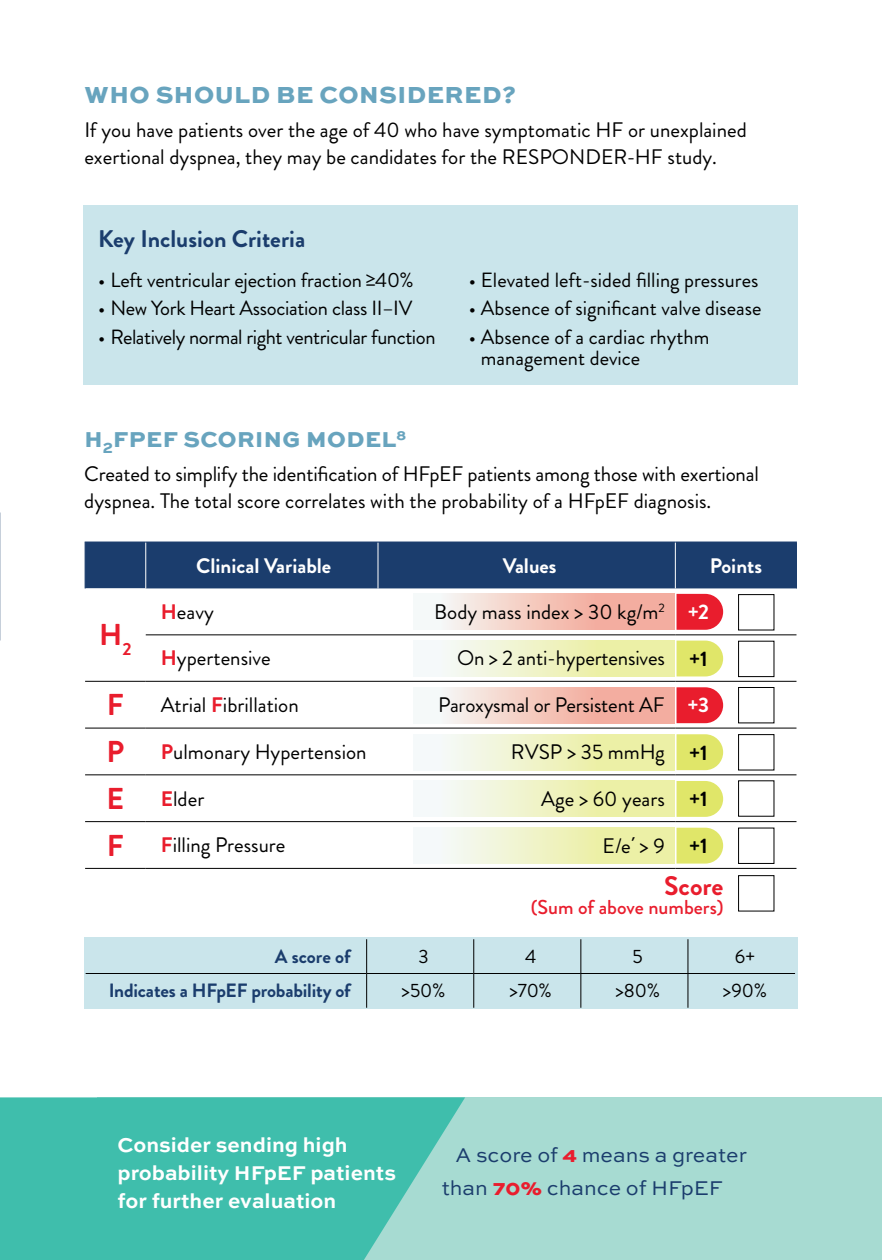
<style>
.page{position:relative;width:882px;height:1260px;background:#fff}
.page>*{position:absolute;margin:0;border:0;box-sizing:border-box;transform-origin:0 0}
.t1{font:700 30.1px "Brandon Grotesque";color:#e91d2d}
.t2{font:700 26.78px "Brandon Grotesque";color:#e91d2d}
.t3{font:800 24.5px "Sweet Sans Pro";letter-spacing:.02em;color:#68a4be}
.t4{font:700 24.15px "Brandon Grotesque";color:#1b3d6d}
.t5{font:800 22.75px "Sweet Sans Pro";letter-spacing:.02em;color:#68a4be}
.t6{font:21px/26.2px "Brandon Grotesque";color:#000}
.t7{font:700 21px/28px "Sweet Sans Pro";color:#fff}
.t8{font:21px/33.2px "Sweet Sans Pro";color:#1b3d6d}
.t9{font:700 21px "Brandon Grotesque";color:#fff}
.t10{font:700 21px "Brandon Grotesque";color:#000}
.t11{font:20.65px/21px "Brandon Grotesque";letter-spacing:-.01em;color:#000}
.t12{font:500 20.12px "Brandon Grotesque";color:#e91d2d}
.t13{font:700 19.25px "Brandon Grotesque";letter-spacing:-.01em;color:#1b3d6d}
.t14{font:19.25px "Brandon Grotesque";color:#000}
.s1{font-weight:700;color:#e91d2d}
.s2{font-weight:700;font-size:30.1px;color:#e91d2d}
.s3{font-weight:800;color:#e91d2d}
</style>
<div class="page">
<div style="left:83px;top:205px;width:715px;height:180px;background:#cae5eb"></div>
<div style="left:97px;top:1097px;width:785px;height:163px;background:#a7dbd2"></div>
<svg style="left:0;top:1097px;width:465px;height:163px;background:#4ac1b0"></svg>
<div style="left:86px;top:543px;width:710px;height:45px;background:#1b3d6d"></div>
<svg style="left:85px;top:588px;width:712px;height:324px"></svg>
<hr style="left:145px;top:542px;width:1px;height:46px;background:#fff">
<hr style="left:378px;top:542px;width:1px;height:46px;background:#fff">
<hr style="left:675px;top:542px;width:1px;height:46px;background:#fff">
<hr style="left:85px;top:542px;width:1px;height:46px;background:#1b3d6d">
<hr style="left:85px;top:542px;width:61px;height:1px;background:#1b3d6d">
<hr style="left:146px;top:542px;width:232px;height:1px;background:#1b3d6d">
<hr style="left:378px;top:542px;width:297px;height:1px;background:#1b3d6d">
<hr style="left:675px;top:542px;width:122px;height:1px;background:#1b3d6d">
<hr style="left:796px;top:542px;width:1px;height:46px;background:#1b3d6d">
<hr style="left:146px;top:635px;width:232px;height:1px;background:#000">
<hr style="left:378px;top:635px;width:297px;height:1px;background:#000">
<hr style="left:85px;top:681px;width:61px;height:1px;background:#000">
<hr style="left:146px;top:681px;width:232px;height:1px;background:#000">
<hr style="left:378px;top:681px;width:297px;height:1px;background:#000">
<hr style="left:85px;top:728px;width:61px;height:1px;background:#000">
<hr style="left:146px;top:728px;width:232px;height:1px;background:#000">
<hr style="left:378px;top:728px;width:297px;height:1px;background:#000">
<hr style="left:85px;top:775px;width:61px;height:1px;background:#000">
<hr style="left:146px;top:775px;width:232px;height:1px;background:#000">
<hr style="left:378px;top:775px;width:297px;height:1px;background:#000">
<hr style="left:85px;top:821px;width:61px;height:1px;background:#000">
<hr style="left:146px;top:821px;width:232px;height:1px;background:#000">
<hr style="left:378px;top:821px;width:297px;height:1px;background:#000">
<hr style="left:85px;top:868px;width:61px;height:1px;background:#000">
<hr style="left:146px;top:868px;width:232px;height:1px;background:#000">
<hr style="left:378px;top:868px;width:297px;height:1px;background:#000">
<hr style="left:675px;top:635px;width:122px;height:1px;background:#000">
<hr style="left:675px;top:681px;width:122px;height:1px;background:#000">
<hr style="left:675px;top:728px;width:122px;height:1px;background:#000">
<hr style="left:675px;top:775px;width:122px;height:1px;background:#000">
<hr style="left:675px;top:821px;width:122px;height:1px;background:#000">
<hr style="left:675px;top:868px;width:122px;height:1px;background:#000">
<div style="left:739px;top:595px;width:35px;height:35px;background:#fff"></div>
<div style="left:738px;top:594px;width:36px;height:36px;border:1px solid #000"></div>
<div style="left:739px;top:641px;width:35px;height:36px;background:#fff"></div>
<div style="left:738px;top:641px;width:36px;height:36px;border:1px solid #000"></div>
<div style="left:739px;top:687px;width:35px;height:36px;background:#fff"></div>
<div style="left:738px;top:687px;width:36px;height:36px;border:1px solid #000"></div>
<div style="left:739px;top:735px;width:35px;height:35px;background:#fff"></div>
<div style="left:738px;top:734px;width:36px;height:36px;border:1px solid #000"></div>
<div style="left:739px;top:781px;width:35px;height:35px;background:#fff"></div>
<div style="left:739px;top:828px;width:35px;height:35px;background:#fff"></div>
<div style="left:738px;top:828px;width:36px;height:36px;border:1px solid #000"></div>
<div style="left:739px;top:876px;width:35px;height:35px;background:#fff"></div>
<div style="left:738px;top:875px;width:36px;height:36px;border:1px solid #000"></div>
<div style="left:84px;top:937px;width:714px;height:72px;background:#cae5eb"></div>
<hr style="left:366px;top:939px;width:1px;height:34px;background:#000">
<hr style="left:473px;top:939px;width:1px;height:34px;background:#000">
<hr style="left:581px;top:939px;width:1px;height:34px;background:#000">
<hr style="left:688px;top:939px;width:1px;height:34px;background:#000">
<hr style="left:86px;top:973px;width:281px;height:1px;background:#000">
<hr style="left:367px;top:973px;width:107px;height:1px;background:#000">
<hr style="left:366px;top:974px;width:1px;height:34px;background:#000">
<hr style="left:474px;top:973px;width:107px;height:1px;background:#000">
<hr style="left:473px;top:974px;width:1px;height:34px;background:#000">
<hr style="left:581px;top:973px;width:107px;height:1px;background:#000">
<hr style="left:581px;top:974px;width:1px;height:34px;background:#000">
<hr style="left:688px;top:973px;width:107px;height:1px;background:#000">
<hr style="left:688px;top:974px;width:1px;height:34px;background:#000">
<p class="t3" style="left:85px;top:76px;width:433px">WHO SHOULD BE CONSIDERED?</p>
<p class="t6" style="left:84px;top:117px;width:664px">If you have patients over the age of 40 who have symptomatic HF or unexplained exertional dyspnea, they may be candidates for the RESPONDER-HF study.</p>
<p class="t4" style="left:98px;top:222px;width:209px">Key Inclusion Criteria</p>
<p class="t11" style="left:98px;top:269px;width:317px">• Left ventricular ejection fraction ≥40%</p>
<p class="t11" style="left:98px;top:298px;width:316px">• New York Heart Association class II–IV</p>
<p class="t11" style="left:98px;top:327px;width:339px">• Relatively normal right ventricular function</p>
<p class="t11" style="left:469px;top:269px;width:291px">• Elevated left-sided filling pressures</p>
<p class="t11" style="left:469px;top:298px;width:294px">• Absence of significant valve disease</p>
<p class="t11" style="left:481px;top:327px;width:230px;text-indent:-12px">• Absence of a cardiac rhythm management device</p>
<p class="t5" style="left:85px;top:422px;width:323px">H<sub>2</sub>FPEF SCORING MODEL<sup>8</sup></p>
<p class="t6" style="left:84px;top:461px;width:676px">Created to simplify the identification of HFpEF patients among those with exertional dyspnea. The total score correlates with the probability of a HFpEF diagnosis.</p>
<p class="t9" style="left:196px;top:551px;width:136px">Clinical Variable</p>
<p class="t9" style="left:503px;top:551px;width:55px">Values</p>
<p class="t9" style="left:710px;top:551px;width:54px">Points</p>
<p class="t6" style="left:161px;top:599px;width:54px"><span class="s1">H</span>eavy</p>
<p class="t6" style="left:434px;top:599px;width:232px">Body mass index &gt; 30 kg/m<sup>2</sup></p>
<p class="t6" style="left:161px;top:645px;width:111px"><span class="s1">H</span>ypertensive</p>
<p class="t6" style="left:457px;top:645px;width:209px">On &gt; 2 anti-hypertensives</p>
<p class="t6" style="left:107px;top:692px;width:193px"><span class="s2">F</span> Atrial <span class="s1">F</span>ibrillation</p>
<p class="t6" style="left:438px;top:692px;width:228px">Paroxysmal or Persistent AF</p>
<p class="t6" style="left:107px;top:739px;width:262px"><span class="s2">P</span> <span class="s1">P</span>ulmonary Hypertension</p>
<p class="t6" style="left:511px;top:739px;width:156px">RVSP &gt; 35 mmHg</p>
<p class="t6" style="left:107px;top:786px;width:99px"><span class="s2">E</span> <span class="s1">E</span>lder</p>
<p class="t6" style="left:541px;top:786px;width:125px">Age &gt; 60 years</p>
<p class="t6" style="left:107px;top:832px;width:180px"><span class="s2">F</span> <span class="s1">F</span>illing Pressure</p>
<p class="t6" style="left:603px;top:833px;width:64px">E/e<sup>′</sup> &gt; 9</p>
<h1 class="t1" style="left:99px;top:614px;width:34px">H<sub>2</sub></h1>
<p class="t9" style="left:687px;top:597px;width:23px">+2</p>
<p class="t10" style="left:689px;top:644px;width:20px">+1</p>
<p class="t9" style="left:687px;top:691px;width:24px">+3</p>
<p class="t10" style="left:689px;top:738px;width:20px">+1</p>
<p class="t10" style="left:689px;top:784px;width:20px">+1</p>
<p class="t10" style="left:689px;top:831px;width:20px">+1</p>
<p class="t2" style="left:664px;top:867px;width:61px">Score</p>
<p class="t12" style="left:531px;top:893px;width:194px">(Sum of above numbers)</p>
<p class="t13" style="left:275px;top:943px;width:78px">A score of</p>
<p class="t14" style="left:418px;top:943px;width:12px">3</p>
<p class="t14" style="left:525px;top:943px;width:13px">4</p>
<p class="t14" style="left:633px;top:943px;width:12px">5</p>
<p class="t14" style="left:735px;top:943px;width:22px">6+</p>
<p class="t13" style="left:109px;top:977px;width:244px">Indicates a HFpEF probability of</p>
<p class="t14" style="left:402px;top:978px;width:45px">&gt;50%</p>
<p class="t14" style="left:509px;top:978px;width:44px">&gt;70%</p>
<p class="t14" style="left:615px;top:978px;width:46px">&gt;80%</p>
<p class="t14" style="left:723px;top:978px;width:46px">&gt;90%</p>
<p class="t7" style="left:118px;top:1129px;width:280px">Consider sending high probability HFpEF patients for further evaluation</p>
<p class="t8" style="left:442px;top:1137px;width:307px;text-indent:14px">A score of <span class="s3">4</span> means a greater than <span class="s3">70%</span> chance of HFpEF</p>
</div>
